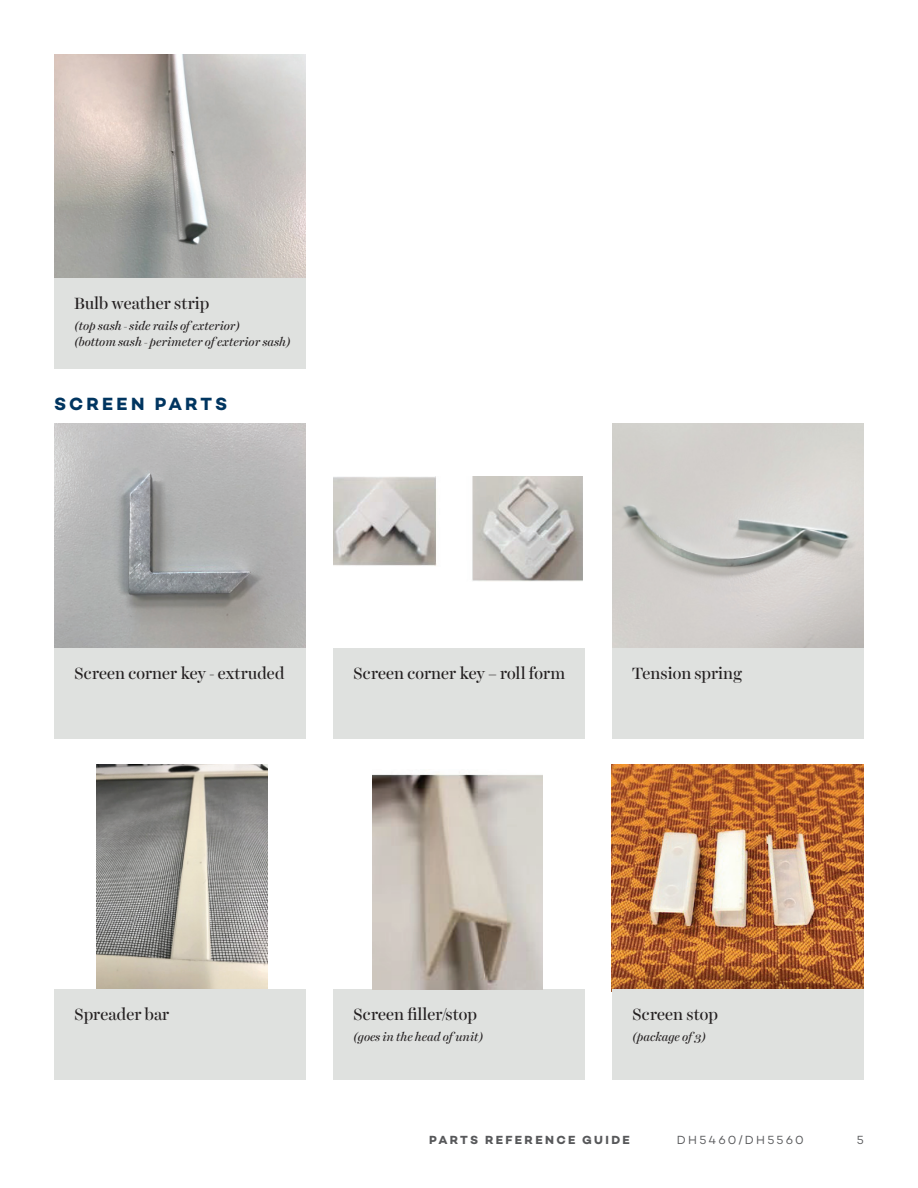
<style>
.page{position:relative;width:918px;height:1188px;background:#fff}
.page>*{position:absolute;margin:0;border:0;box-sizing:border-box;transform-origin:0 0}
.t1{font:700 18px "Campton";letter-spacing:.17em;color:#003560}
.t2{font:16.5px "Harriet Display";color:#231f20}
.t3{font:italic 12px/16.5px "Harriet Display";color:#231f20}
.t4{font:700 12px "Campton";letter-spacing:.19em;color:#57585a}
.t5{font:12px "Campton";letter-spacing:.18em;color:#57585a}
</style>
<div class="page">
<img style="left:54px;top:54px;width:252px;height:225px">
<div style="left:54px;top:279px;width:252px;height:90px;background:#dfe1df"></div>
<img style="left:612px;top:424px;width:252px;height:225px">
<img style="left:612px;top:765px;width:252px;height:224px">
<img style="left:54px;top:424px;width:252px;height:225px">
<img style="left:96px;top:765px;width:172px;height:224px">
<div style="left:54px;top:649px;width:252px;height:90px;background:#dfe1df"></div>
<div style="left:54px;top:989px;width:252px;height:91px;background:#dfe1df"></div>
<div style="left:612px;top:649px;width:252px;height:90px;background:#dfe1df"></div>
<div style="left:612px;top:989px;width:252px;height:91px;background:#dfe1df"></div>
<div style="left:333px;top:649px;width:252px;height:90px;background:#dfe1df"></div>
<div style="left:333px;top:989px;width:252px;height:91px;background:#dfe1df"></div>
<img style="left:333px;top:476px;width:250px;height:106px">
<img style="left:373px;top:772px;width:170px;height:217px">
<p class="t2" style="left:74px;top:292px;width:137px">Bulb weather strip</p>
<p class="t3" style="left:74px;top:317px;width:218px">(top sash - side rails of exterior)<br>(bottom sash - perimeter of exterior sash)</p>
<p class="t1" style="left:54px;top:393px;width:175px">SCREEN PARTS</p>
<p class="t2" style="left:74px;top:662px;width:212px">Screen corner key - extruded</p>
<p class="t2" style="left:353px;top:662px;width:214px">Screen corner key – roll form</p>
<p class="t2" style="left:632px;top:662px;width:111px">Tension spring</p>
<p class="t2" style="left:74px;top:1002px;width:97px">Spreader bar</p>
<p class="t2" style="left:353px;top:1002px;width:125px">Screen filler/stop</p>
<p class="t3" style="left:353px;top:1028px;width:132px">(goes in the head of unit)</p>
<p class="t2" style="left:632px;top:1002px;width:87px">Screen stop</p>
<p class="t3" style="left:632px;top:1028px;width:75px">(package of 3)</p>
<p class="t4" style="left:429px;top:1132px;width:202px">PARTS REFERENCE GUIDE</p>
<p class="t5" style="left:677px;top:1132px;width:128px">DH5460/DH5560</p>
<p class="t5" style="left:857px;top:1132px;width:9px">5</p>
</div>
